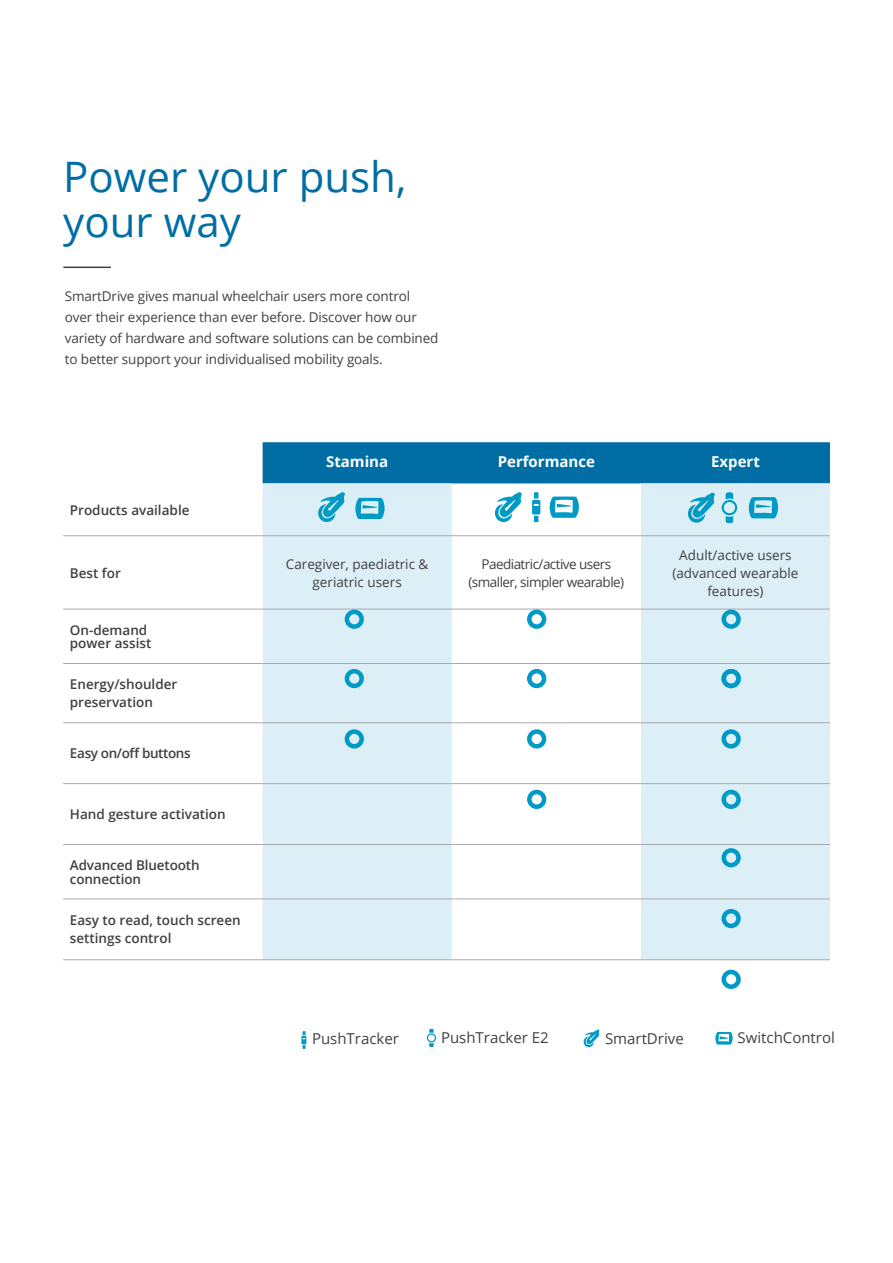
<style>
.page{position:relative;width:893px;height:1263px;background:#fff}
.page>*{position:absolute;margin:0;border:0;box-sizing:border-box;transform-origin:0 0}
.t1{font:42px/45px "Open Sans";color:#006ea4}
.t2{font:15px "Open Sans";color:#414042}
.t3{font:700 15px "Open Sans";color:#fff}
.t4{font:13.5px/18px "Open Sans";letter-spacing:-.01em;color:#414042;text-align:center}
.t5{font:600 13.5px/13.5px "Open Sans";color:#414042}
.t6{font:13.5px/18px "Open Sans";letter-spacing:-.04em;color:#414042;text-align:center}
.t7{font:600 13.5px "Open Sans";letter-spacing:-.03em;color:#414042}
</style>
<div class="page">
<div style="left:263px;top:442px;width:567px;height:41px;background:#006ea4"></div>
<svg style="left:263px;top:483px;width:567px;height:476px;fill:#ddeff6"></svg>
<svg style="left:63px;top:536px;width:200px;height:73px"></svg>
<hr style="left:63px;top:722px;width:200px;height:1px;background:#a7a9ac">
<hr style="left:263px;top:722px;width:189px;height:1px;background:#a7a9ac">
<hr style="left:641px;top:722px;width:189px;height:1px;background:#a7a9ac">
<hr style="left:63px;top:783px;width:200px;height:1px;background:#a7a9ac">
<hr style="left:263px;top:783px;width:189px;height:1px;background:#a7a9ac">
<hr style="left:641px;top:783px;width:189px;height:1px;background:#a7a9ac">
<hr style="left:63px;top:844px;width:200px;height:1px;background:#a7a9ac">
<hr style="left:263px;top:844px;width:189px;height:1px;background:#a7a9ac">
<hr style="left:641px;top:844px;width:189px;height:1px;background:#a7a9ac">
<hr style="left:63px;top:899px;width:200px;height:1px;background:#a7a9ac">
<hr style="left:263px;top:899px;width:189px;height:1px;background:#a7a9ac">
<hr style="left:641px;top:899px;width:189px;height:1px;background:#a7a9ac">
<hr style="left:63px;top:959px;width:200px;height:1px;background:#a7a9ac">
<hr style="left:263px;top:959px;width:189px;height:1px;background:#a7a9ac">
<hr style="left:641px;top:959px;width:189px;height:1px;background:#a7a9ac">
<hr style="left:452px;top:783px;width:189px;height:1px;background:#a7a9ac">
<hr style="left:452px;top:844px;width:189px;height:1px;background:#a7a9ac">
<hr style="left:452px;top:899px;width:189px;height:1px;background:#a7a9ac">
<hr style="left:452px;top:959px;width:189px;height:1px;background:#a7a9ac">
<hr style="left:63px;top:609px;width:200px;height:1px;background:#a7a9ac">
<hr style="left:63px;top:663px;width:200px;height:1px;background:#a7a9ac">
<hr style="left:452px;top:722px;width:189px;height:1px;background:#a7a9ac">
<hr style="left:452px;top:609px;width:189px;height:1px;background:#a7a9ac">
<hr style="left:452px;top:663px;width:189px;height:1px;background:#a7a9ac">
<hr style="left:263px;top:609px;width:189px;height:1px;background:#a7a9ac">
<hr style="left:263px;top:663px;width:189px;height:1px;background:#a7a9ac">
<hr style="left:641px;top:609px;width:189px;height:1px;background:#a7a9ac">
<hr style="left:641px;top:663px;width:189px;height:1px;background:#a7a9ac">
<hr style="left:63px;top:535px;width:200px;height:1px;background:#a7a9ac">
<hr style="left:263px;top:535px;width:189px;height:1px;background:#a7a9ac">
<hr style="left:641px;top:535px;width:189px;height:1px;background:#a7a9ac">
<hr style="left:452px;top:535px;width:189px;height:1px;background:#a7a9ac">
<div style="left:721px;top:729px;width:20px;height:19px;border:4px solid #009ac7;border-radius:50%"></div>
<div style="left:721px;top:610px;width:20px;height:19px;border:4px solid #009ac7;border-radius:50%"></div>
<div style="left:527px;top:610px;width:19px;height:19px;border:4px solid #009ac7;border-radius:50%"></div>
<div style="left:527px;top:669px;width:19px;height:19px;border:4px solid #009ac7;border-radius:50%"></div>
<div style="left:345px;top:610px;width:19px;height:19px;border:4px solid #009ac7;border-radius:50%"></div>
<div style="left:345px;top:669px;width:19px;height:19px;border:4px solid #009ac7;border-radius:50%"></div>
<div style="left:345px;top:729px;width:19px;height:19px;border:4px solid #009ac7;border-radius:50%"></div>
<div style="left:527px;top:790px;width:19px;height:19px;border:4px solid #009ac7;border-radius:50%"></div>
<div style="left:721px;top:669px;width:20px;height:19px;border:4px solid #009ac7;border-radius:50%"></div>
<div style="left:721px;top:790px;width:20px;height:19px;border:4px solid #009ac7;border-radius:50%"></div>
<div style="left:527px;top:729px;width:19px;height:19px;border:4px solid #009ac7;border-radius:50%"></div>
<div style="left:721px;top:848px;width:20px;height:19px;border:4px solid #009ac7;border-radius:50%"></div>
<div style="left:721px;top:909px;width:20px;height:19px;border:4px solid #009ac7;border-radius:50%"></div>
<div style="left:721px;top:970px;width:20px;height:19px;border:4px solid #009ac7;border-radius:50%"></div>
<svg style="left:583px;top:1029px;width:16px;height:19px"></svg>
<svg style="left:715px;top:1032px;width:18px;height:12px"></svg>
<svg style="left:301px;top:1031px;width:5px;height:18px"></svg>
<svg style="left:427px;top:1029px;width:9px;height:18px"></svg>
<hr style="left:63px;top:267px;width:48px;height:1px;background:#414042">
<svg style="left:494px;top:492px;width:28px;height:31px"></svg>
<svg style="left:549px;top:496px;width:30px;height:22px"></svg>
<svg style="left:532px;top:492px;width:8px;height:30px"></svg>
<svg style="left:687px;top:493px;width:28px;height:31px"></svg>
<svg style="left:748px;top:497px;width:31px;height:21px"></svg>
<svg style="left:722px;top:492px;width:15px;height:31px"></svg>
<svg style="left:317px;top:492px;width:28px;height:31px"></svg>
<svg style="left:355px;top:498px;width:30px;height:21px"></svg>
<h1 class="t1" style="left:63px;top:153px;width:344px">Power your push, your way</h1>
<p class="t4" style="left:65px;top:285px;width:375px;line-height:21px;text-align:left">SmartDrive gives manual wheelchair users more control over their experience than ever before. Discover how our variety of hardware and software solutions can be combined to better support your individualised mobility goals.</p>
<p class="t5" style="left:70px;top:503px;width:121px">Products available</p>
<p class="t3" style="left:326px;top:451px;width:64px">Stamina</p>
<p class="t3" style="left:498px;top:451px;width:99px">Performance</p>
<p class="t3" style="left:711px;top:451px;width:50px">Expert</p>
<p class="t5" style="left:70px;top:566px;width:53px">Best for</p>
<p class="t4" style="left:286px;top:554px;width:144px">Caregiver, paediatric &amp; geriatric users</p>
<p class="t6" style="left:468px;top:554px;width:157px">Paediatric/active users (smaller, simpler wearable)</p>
<p class="t4" style="left:672px;top:545px;width:127px">Adult/active users (advanced wearable features)</p>
<p class="t5" style="left:70px;top:623px;width:83px">On-demand power assist</p>
<p class="t5" style="left:70px;top:675px;width:109px;line-height:18px">Energy/shoulder preservation</p>
<p class="t7" style="left:70px;top:744px;width:122px">Easy on/off buttons</p>
<p class="t5" style="left:70px;top:807px;width:157px">Hand gesture activation</p>
<p class="t5" style="left:70px;top:858px;width:131px">Advanced Bluetooth connection</p>
<p class="t5" style="left:70px;top:911px;width:172px;line-height:18px">Easy to read, touch screen settings control</p>
<p class="t2" style="left:312px;top:1028px;width:88px">PushTracker</p>
<p class="t2" style="left:441px;top:1027px;width:109px">PushTracker E2</p>
<p class="t2" style="left:605px;top:1028px;width:80px">SmartDrive</p>
<p class="t2" style="left:737px;top:1028px;width:99px">SwitchControl</p>
</div>
